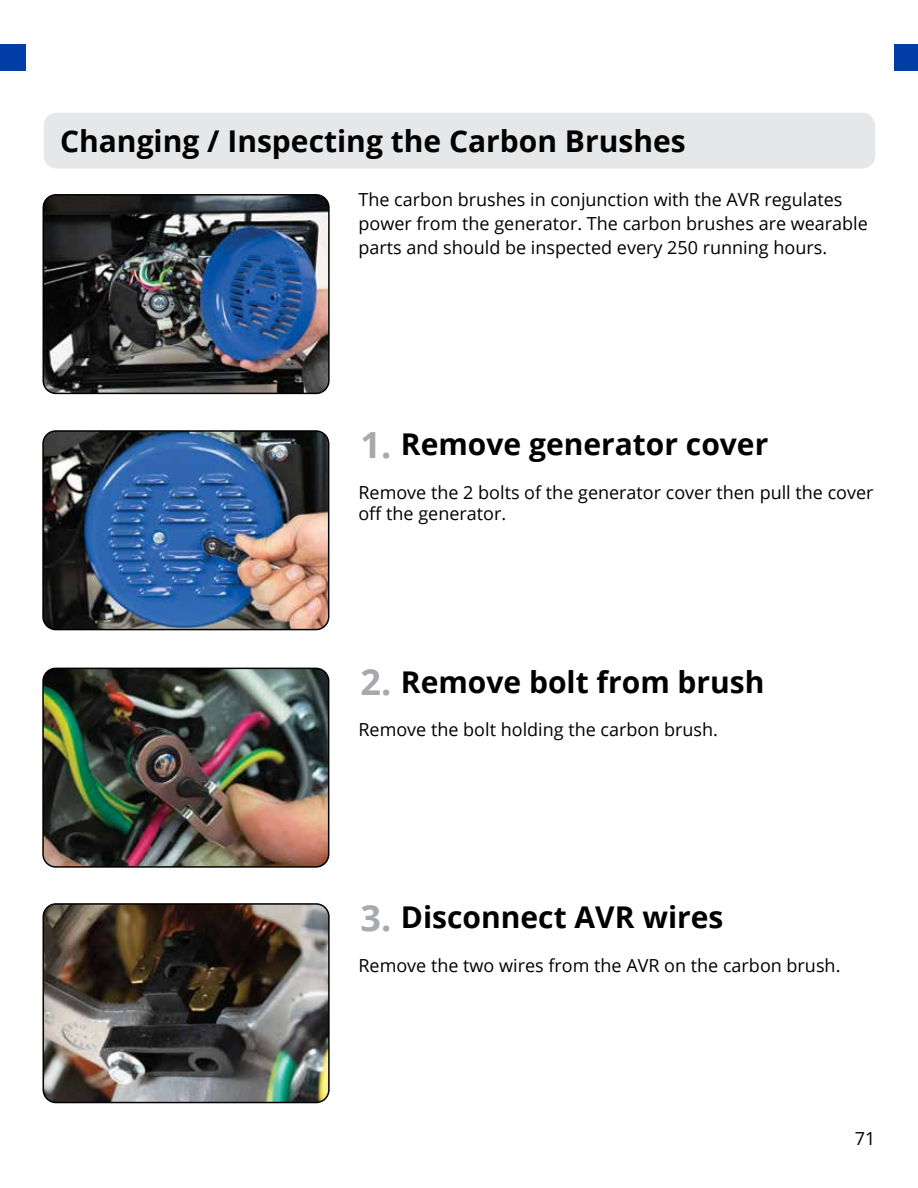
<style>
.page{position:relative;width:918px;height:1188px;background:#fff}
.page>*{position:absolute;margin:0;border:0;box-sizing:border-box;transform-origin:0 0}
.t1{font:700 36px "Open Sans";color:#a7a9ac}
.t2{font:700 30px "Open Sans";color:#000}
.t3{font:18px/24px "Open Sans";color:#000}
</style>
<div class="page">
<div style="left:44px;top:113px;width:831px;height:56px;background:#e6e7e8;border-radius:13px"></div>
<img style="left:43px;top:904px;width:284px;height:199px">
<div style="left:43px;top:903px;width:287px;height:200px;border:2px solid #000;border-radius:13px"></div>
<img style="left:43px;top:431px;width:286px;height:199px">
<div style="left:42px;top:430px;width:287px;height:200px;border:2px solid #000;border-radius:13px"></div>
<img style="left:43px;top:668px;width:286px;height:199px">
<div style="left:42px;top:668px;width:287px;height:200px;border:2px solid #000;border-radius:13px"></div>
<img style="left:43px;top:195px;width:284px;height:198px">
<div style="left:43px;top:194px;width:287px;height:200px;border:2px solid #000;border-radius:13px"></div>
<div style="left:0;top:44px;width:26px;height:27px;background:#003da6"></div>
<div style="left:895px;top:44px;width:23px;height:27px;background:#003da6"></div>
<h2 class="t2" style="left:60px;top:120px;width:627px">Changing / Inspecting the Carbon Brushes</h2>
<p class="t3" style="left:358px;top:187px;width:511px">The carbon brushes in conjunction with the AVR regulates power from the generator. The carbon brushes are wearable parts and should be inspected every 250 running hours.</p>
<h1 class="t1" style="left:361px;top:419px;width:32px">1.</h1>
<h2 class="t2" style="left:401px;top:423px;width:369px">Remove generator cover</h2>
<p class="t3" style="left:358px;top:481px;width:517px;line-height:21px">Remove the 2 bolts of the generator cover then pull the cover off the generator.</p>
<h1 class="t1" style="left:361px;top:657px;width:32px">2.</h1>
<h2 class="t2" style="left:401px;top:661px;width:365px">Remove bolt from brush</h2>
<p class="t3" style="left:358px;top:717px;width:361px">Remove the bolt holding the carbon brush.</p>
<h1 class="t1" style="left:361px;top:893px;width:32px">3.</h1>
<h2 class="t2" style="left:401px;top:896px;width:324px">Disconnect AVR wires</h2>
<p class="t3" style="left:358px;top:953px;width:484px">Remove the two wires from the AVR on the carbon brush.</p>
<p class="t3" style="left:855px;top:1126px;width:22px">71</p>
</div>
